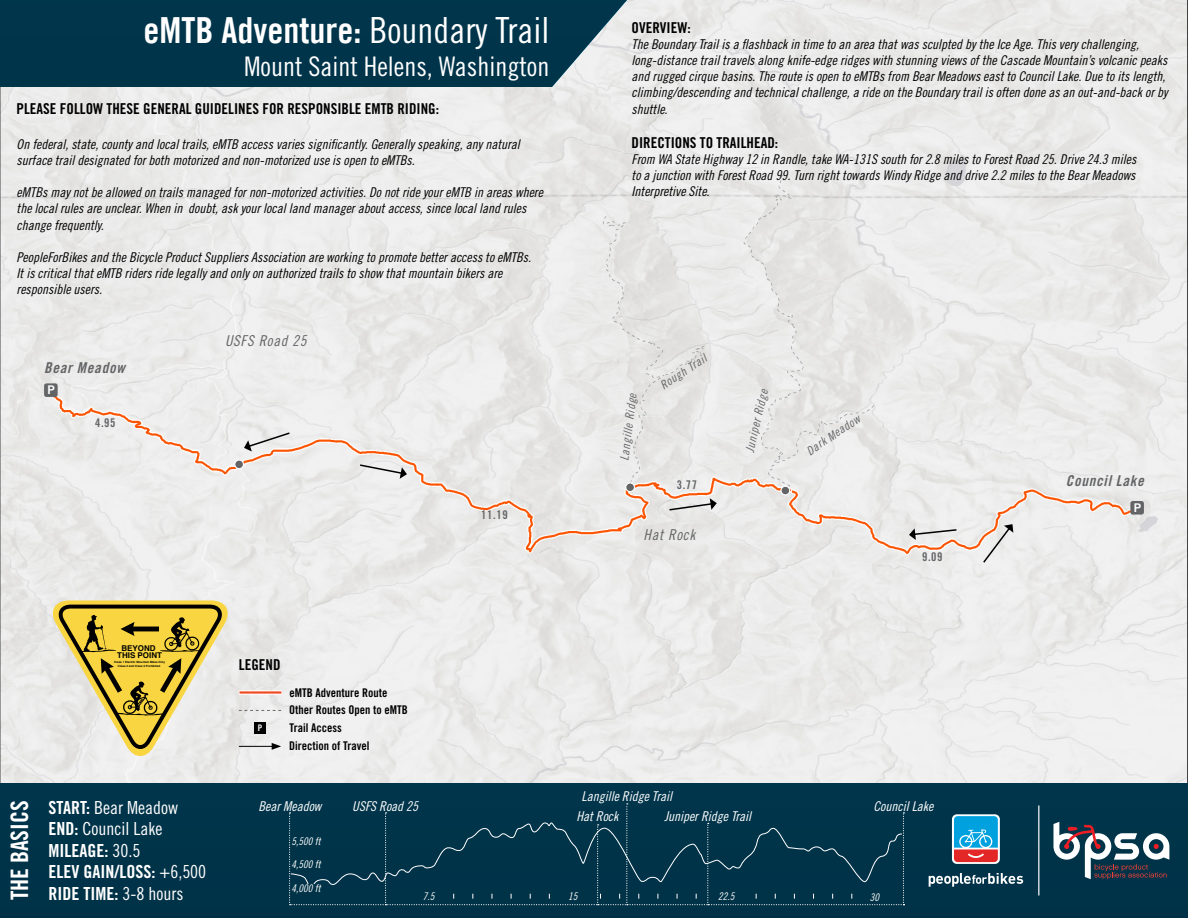
<style>
.page{position:relative;width:1188px;height:918px;background:#fff}
.page>*{position:absolute;margin:0;border:0;box-sizing:border-box;transform-origin:0 0}
.t1{font:36px "Trade Gothic LT Com Bd Cn 20";color:#fff}
.t2{font:27px "Trade Gothic LT Std Cn 18";color:#fff}
.t3{font:24px "Trade Gothic LT Std Bd Cn 20";color:#fff}
.t4{font:18px/21.6px "Trade Gothic LT Std Bd Cn 20";color:#fff}
.t5{font:18px/21.6px "Trade Gothic LT Std Cn 18";color:#fff}
.t6{font:15px "Trade Gothic LT Std Bd Cn 20";color:#000}
.t7{font:15px "Trade Gothic LT Std Bd Cn 20 Obl";letter-spacing:.05em;color:#636466}
.t8{font:15px "Trade Gothic LT Std Cn 18 Obl";letter-spacing:.05em;color:#636466}
.t9{font:13.5px/16.2px "Trade Gothic LT Std Cn 18 Obl";color:#000}
.t10{font:13.5px/20.2px "Trade Gothic LT Std Cn 18 Obl";color:#fff}
.t11{font:12px/17.5px "Trade Gothic LT Std Bd Cn 20";color:#000}
.t12{font:12px "Trade Gothic LT Std Cn 18 Obl";color:#636466}
.t13{font:12px "Trade Gothic LT Std Bd Cn 20";letter-spacing:.05em;color:#636466}
.t14{font:12px "Trade Gothic LT Std Bd 2";color:#fff}
.t15{font:10.5px/22.6px "Trade Gothic LT Std Cn 18 Obl";color:#fff}
.t16{font:9px "Trade Gothic LT Std Bd Cn 20";color:#fff}
.t17{font:700 7.95px/7.1px "Helvetica";color:#000;text-align:center}
.t18{font:700 2.85px/3.8px "Helvetica";color:#000;text-align:center}
.s1{font-family:"Trade Gothic LT Std Cn 18"}
.s2{font-family:"Trade Gothic LT Std Bd Cn 20"}
</style>
<div class="page">
<img style="left:0;top:0;width:1188px;height:783px">
<div style="left:0;top:783px;width:1188px;height:135px;background:#003449"></div>
<div style="left:0;top:0;width:627px;height:87px;background:#00344a"></div>
<div style="left:44px;top:383px;width:14px;height:14px;background:#636466;border-radius:2px"></div>
<svg style="left:952px;top:814px;width:48px;height:50px"></svg>
<svg style="left:929px;top:873px;width:94px;height:14px"></svg>
<svg style="left:954px;top:816px;width:44px;height:46px;background:#5f8fb4"></svg>
<svg style="left:1053px;top:822px;width:116px;height:57px"></svg>
<hr style="left:1038px;top:806px;width:1px;height:90px;background:#fff">
<div style="left:1130px;top:501px;width:14px;height:14px;background:#636466;border-radius:2px"></div>
<svg style="left:358px;top:463px;width:49px;height:16px"></svg>
<svg style="left:982px;top:524px;width:31px;height:40px"></svg>
<svg style="left:668px;top:498px;width:49px;height:13px"></svg>
<svg style="left:909px;top:528px;width:49px;height:12px"></svg>
<svg style="left:244px;top:431px;width:47px;height:20px"></svg>
<svg style="left:49px;top:600px;width:183px;height:159px;background:#d3c483"></svg>
<div style="left:239px;top:690px;width:43px;height:5px;background:#f9f9f8"></div>
<hr style="left:239px;top:691px;width:42px;height:3px;background:#f04d24">
<svg style="left:239px;top:710px;width:42px;height:1px"></svg>
<div style="left:255px;top:723px;width:11px;height:11px;background:#000"></div>
<hr style="left:239px;top:746px;width:35px;height:1px;background:#000">
<svg style="left:272px;top:743px;width:9px;height:7px"></svg>
<div style="left:289px;top:803px;width:615px;height:102px;background:#003349"></div>
<div style="left:292px;top:884px;width:29px;height:8px;background:#003348"></div>
<div style="left:235px;top:460px;width:8px;height:9px;background:#636466;border-radius:50%"></div>
<div style="left:234px;top:459px;width:10px;height:10px;border:1px solid #fff;border-radius:50%"></div>
<div style="left:626px;top:483px;width:8px;height:9px;background:#636466;border-radius:50%"></div>
<div style="left:625px;top:482px;width:10px;height:10px;border:1px solid #fff;border-radius:50%"></div>
<div style="left:781px;top:486px;width:9px;height:9px;background:#636466;border-radius:50%"></div>
<div style="left:780px;top:486px;width:10px;height:9px;border:1px solid #fff;border-radius:50%"></div>
<h1 class="t1" style="left:144px;top:9px;width:407px">eMTB Adventure: <span class="s1">Boundary Trail</span></h1>
<h2 class="t2" style="left:244px;top:50px;width:307px">Mount Saint Helens, Washington</h2>
<p class="t6" style="left:17px;top:100px;width:424px">PLEASE FOLLOW THESE GENERAL GUIDELINES FOR RESPONSIBLE EMTB RIDING:</p>
<p class="t9" style="left:17px;top:136px;width:505px">On federal, state, county and local trails, eMTB access varies significantly. Generally speaking, any natural surface trail designated for both motorized and non-motorized use is open to eMTBs.</p>
<p class="t9" style="left:17px;top:185px;width:528px">eMTBs may not be allowed on trails managed for non-motorized activities. Do not ride your eMTB in areas where the local rules are unclear. When in doubt, ask your local land manager about access, since local land rules change frequently.</p>
<p class="t9" style="left:17px;top:249px;width:516px">PeopleForBikes and the Bicycle Product Suppliers Association are working to promote better access to eMTBs.<br>It is critical that eMTB riders ride legally and only on authorized trails to show that mountain bikers are responsible users.</p>
<p class="t7" style="left:44px;top:359px;width:82px">Bear Meadow</p>
<p class="t14" style="left:47px;top:383px;width:9px">P</p>
<p class="t13" style="left:95px;top:415px;width:22px">4.95</p>
<p class="t8" style="left:225px;top:331px;width:83px">USFS Road 25</p>
<p class="t17" style="left:117px;top:645px;width:46px">BEYOND<br>THIS POINT</p>
<p class="t18" style="left:114px;top:660px;width:52px">Class 1 Electric Mountain Bikes Only<br>Class 2 and Class 3 Prohibited</p>
<p class="t6" style="left:239px;top:656px;width:43px">LEGEND</p>
<p class="t11" style="left:289px;top:683px;width:120px">eMTB Adventure Route<br>Other Routes Open to eMTB</p>
<p class="t16" style="left:258px;top:722px;width:6px">P</p>
<p class="t11" style="left:289px;top:719px;width:82px;line-height:18px">Trail Access<br>Direction of Travel</p>
<p class="t13" style="left:481px;top:508px;width:28px">11.19</p>
<p class="t6" style="left:632px;top:18px;width:61px">OVERVIEW:</p>
<p class="t9" style="left:632px;top:36px;width:537px">The Boundary Trail is a flashback in time to an area that was sculpted by the Ice Age. This very challenging, long-distance trail travels along knife-edge ridges with stunning views of the Cascade Mountain’s volcanic peaks and rugged cirque basins. The route is open to eMTBs from Bear Meadows east to Council Lake. Due to its length, climbing/descending and technical challenge, a ride on the Boundary trail is often done as an out-and-back or by shuttle.</p>
<p class="t6" style="left:632px;top:133px;width:148px">DIRECTIONS TO TRAILHEAD:</p>
<p class="t9" style="left:632px;top:151px;width:506px;text-align:justify">From WA State Highway 12 in Randle, take WA-131S south for 2.8 miles to Forest Road 25. Drive 24.3 miles to a junction with Forest Road 99. Turn right towards Windy Ridge and drive 2.2 miles to the Bear Meadows Interpretive Site.</p>
<p class="t12" style="left:657px;top:381px;width:55px;rotate:-34deg">Rough Trail</p>
<p class="t12" style="left:617px;top:460px;width:69px;rotate:-83deg">Langille Ridge</p>
<p class="t12" style="left:743px;top:450px;width:65px;rotate:-77deg">Juniper Ridge</p>
<p class="t13" style="left:677px;top:478px;width:22px">3.77</p>
<p class="t8" style="left:644px;top:526px;width:53px">Hat Rock</p>
<p class="t12" style="left:804px;top:446px;width:63px;rotate:-34deg">Dark Meadow</p>
<p class="t13" style="left:922px;top:550px;width:22px">9.09</p>
<p class="t7" style="left:1066px;top:471px;width:80px">Council Lake</p>
<p class="t14" style="left:1134px;top:500px;width:9px">P</p>
<h3 class="t3" style="left:5px;top:900px;width:101px;rotate:-90deg">THE BASICS</h3>
<h3 class="t5" style="left:49px;top:796px;width:131px"><span class="s2">START:</span> Bear Meadow<br><span class="s2">END:</span> Council Lake</h3>
<h3 class="t4" style="left:49px;top:839px;width:159px">MILEAGE: <span class="s1">30.5<br></span>ELEV GAIN/LOSS: <span class="s1">+6,500</span></h3>
<h3 class="t4" style="left:49px;top:883px;width:136px">RIDE TIME: <span class="s1">3-8 hours</span></h3>
<p class="t10" style="left:664px;top:786px;width:88px;text-indent:-83px">Langille Ridge Trail<br>Juniper Ridge Trail</p>
<p class="t10" style="left:258px;top:796px;width:64px">Bear Meadow</p>
<p class="t10" style="left:352px;top:796px;width:67px">USFS Road 25</p>
<p class="t10" style="left:873px;top:796px;width:61px">Council Lake</p>
<p class="t10" style="left:576px;top:807px;width:43px">Hat Rock</p>
<p class="t15" style="left:292px;top:830px;width:31px">5,500 ft<br>4,500 ft</p>
<p class="t15" style="left:292px;top:877px;width:31px">4,000 ft</p>
<p class="t15" style="left:423px;top:885px;width:13px">7.5</p>
<p class="t15" style="left:568px;top:885px;width:11px">15</p>
<p class="t15" style="left:718px;top:885px;width:18px">22.5</p>
<p class="t15" style="left:870px;top:887px;width:11px">30</p>
</div>
